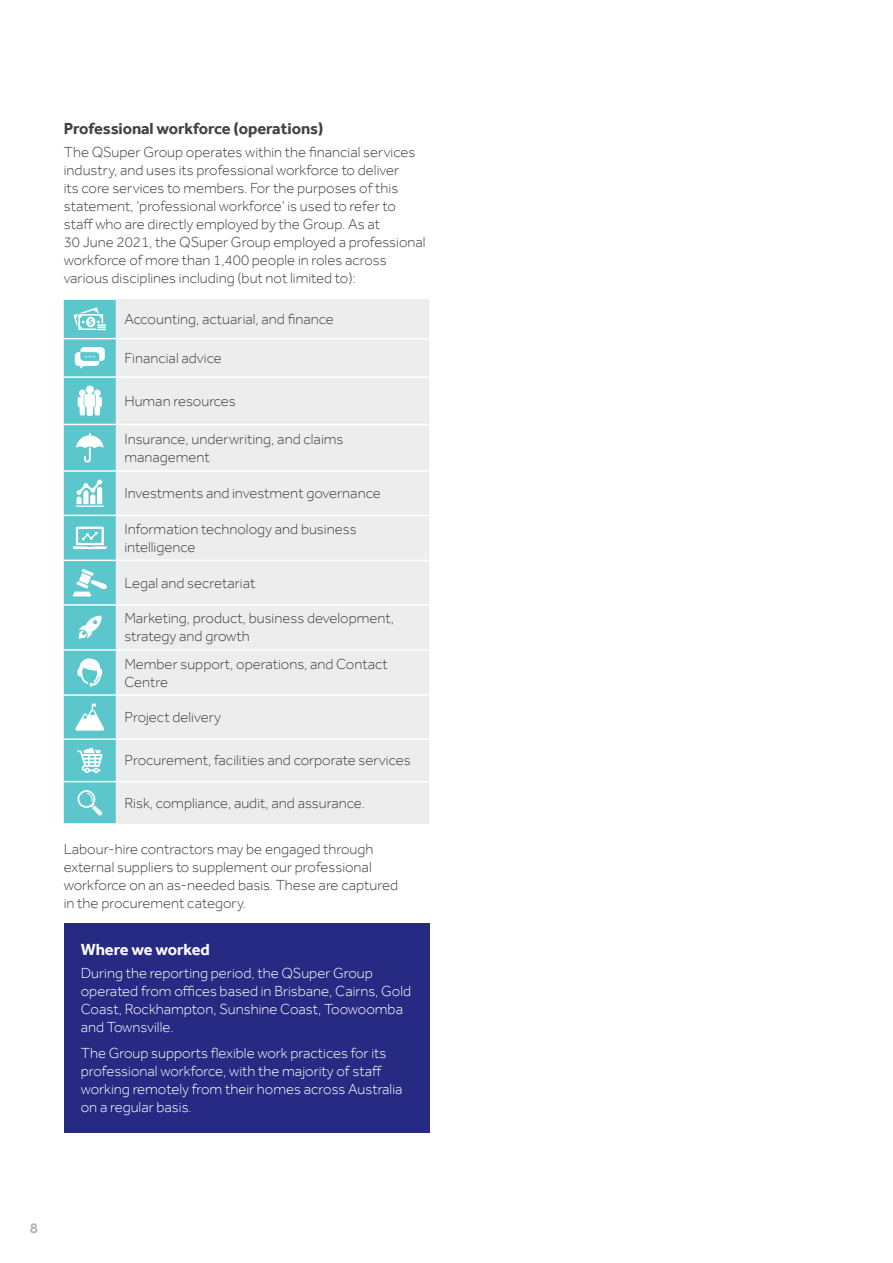
<style>
.page{position:relative;width:893px;height:1263px;background:#fff}
.page>*{position:absolute;margin:0;border:0;box-sizing:border-box;transform-origin:0 0}
.t1{font:700 16.5px "Effra";letter-spacing:-.005em;color:#414042}
.t2{font:700 16.5px "Effra";letter-spacing:-.005em;color:#fff}
.t3{font:300 15px/18px "Effra";color:#414042}
.t4{font:300 15px/18px "Effra";color:#fff}
.t5{font:500 15px "Effra";color:#afb1b4}
</style>
<div class="page">
<div style="left:116px;top:299px;width:313px;height:525px;background:#ededee"></div>
<hr style="left:116px;top:338px;width:313px;height:1px;background:#fff">
<hr style="left:116px;top:376px;width:313px;height:2px;background:#fff">
<hr style="left:116px;top:424px;width:313px;height:1px;background:#fff">
<hr style="left:116px;top:470px;width:313px;height:2px;background:#fff">
<hr style="left:116px;top:515px;width:313px;height:1px;background:#fff">
<hr style="left:116px;top:560px;width:313px;height:1px;background:#fff">
<hr style="left:116px;top:604px;width:313px;height:2px;background:#fff">
<hr style="left:116px;top:649px;width:313px;height:2px;background:#fff">
<hr style="left:116px;top:694px;width:313px;height:2px;background:#fff">
<hr style="left:116px;top:738px;width:313px;height:2px;background:#fff">
<hr style="left:116px;top:781px;width:313px;height:1px;background:#fff">
<svg style="left:64px;top:299px;width:52px;height:525px;background:#77cfd4"></svg>
<div style="left:64px;top:923px;width:365px;height:210px;background:#262a82"></div>
<p class="t1" style="left:64px;top:119px;width:261px">Professional workforce (operations)</p>
<p class="t3" style="left:64px;top:142px;width:363px">The QSuper Group operates within the financial services industry, and uses its professional workforce to deliver<br>its core services to members. For the purposes of this statement, ‘professional workforce’ is used to refer to staff who are directly employed by the Group. As at<br>30 June 2021, the QSuper Group employed a professional workforce of more than 1,400 people in roles across various disciplines including (but not limited to):</p>
<p class="t3" style="left:124px;top:310px;width:211px">Accounting, actuarial, and finance</p>
<p class="t3" style="left:124px;top:349px;width:99px">Financial advice</p>
<p class="t3" style="left:124px;top:392px;width:113px">Human resources</p>
<p class="t3" style="left:124px;top:430px;width:221px">Insurance, underwriting, and claims management</p>
<p class="t3" style="left:124px;top:484px;width:258px">Investments and investment governance</p>
<p class="t3" style="left:124px;top:520px;width:234px">Information technology and business intelligence</p>
<p class="t3" style="left:124px;top:573px;width:133px">Legal and secretariat</p>
<p class="t3" style="left:124px;top:609px;width:271px">Marketing, product, business development, strategy and growth</p>
<p class="t3" style="left:124px;top:654px;width:265px">Member support, operations, and Contact<br>Centre</p>
<p class="t3" style="left:124px;top:708px;width:98px">Project delivery</p>
<p class="t3" style="left:124px;top:751px;width:288px">Procurement, facilities and corporate services</p>
<p class="t3" style="left:124px;top:794px;width:242px">Risk, compliance, audit, and assurance.</p>
<p class="t3" style="left:64px;top:839px;width:336px">Labour‑hire contractors may be engaged through external suppliers to supplement our professional workforce on an as‑needed basis. These are captured in the procurement category.</p>
<p class="t2" style="left:81px;top:940px;width:130px">Where we worked</p>
<p class="t4" style="left:81px;top:963px;width:332px">During the reporting period, the QSuper Group operated from offices based in Brisbane, Cairns, Gold Coast, Rockhampton, Sunshine Coast, Toowoomba and Townsville.</p>
<p class="t4" style="left:81px;top:1044px;width:323px">The Group supports flexible work practices for its professional workforce, with the majority of staff working remotely from their homes across Australia on a regular basis.</p>
<p class="t5" style="left:30px;top:1219px;width:10px">8</p>
</div>
